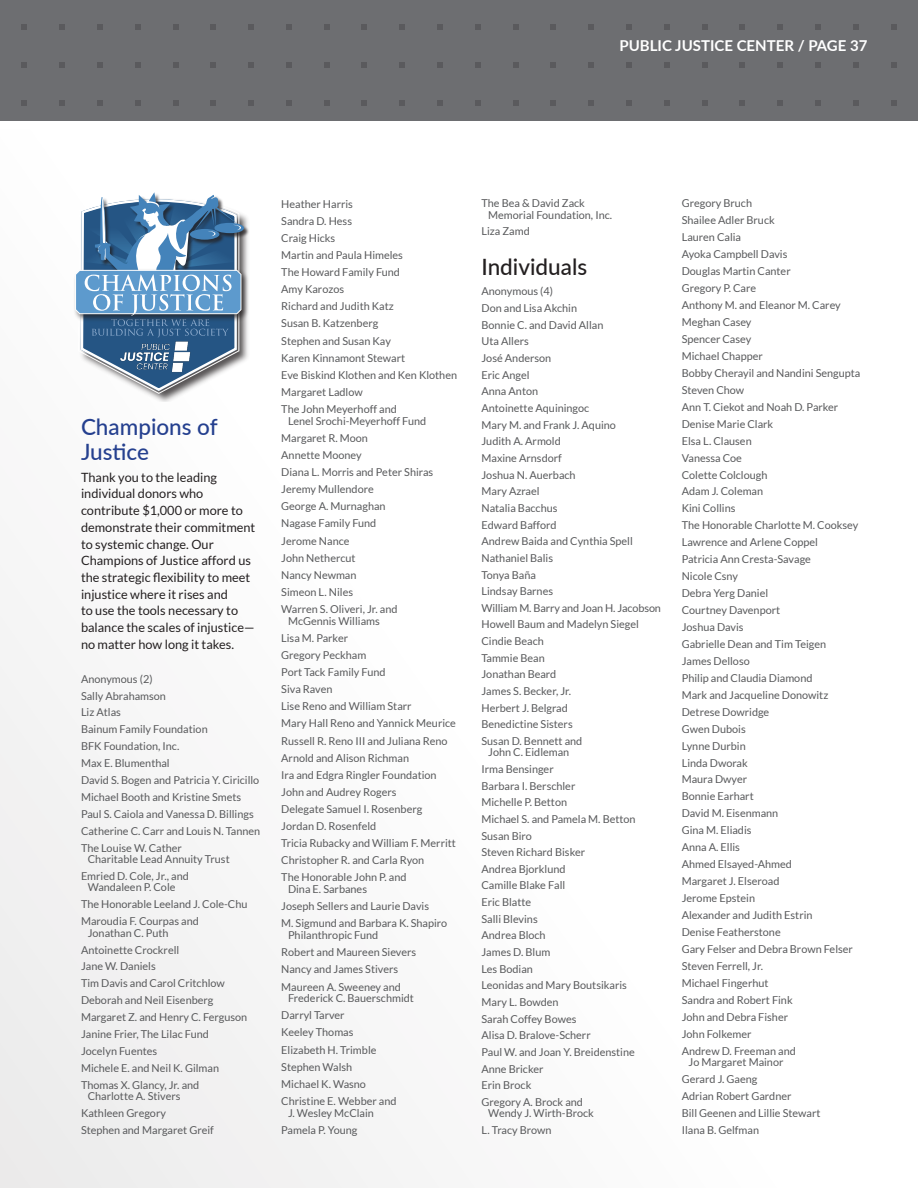
<style>
.page{position:relative;width:918px;height:1188px;background:#fff}
.page>*{position:absolute;margin:0;border:0;box-sizing:border-box;transform-origin:0 0}
.t1{font:500 22.5px/25.8px "Lato";color:#25408f}
.t2{font:500 22.5px "Lato";color:#231f20}
.t3{font:700 15px "Lato";color:#fff}
.t4{font:12.75px/16.8px "Lato";color:#231f20}
.t5{font:10.8px/17px "Lato";color:#58595b}
</style>
<div class="page">
<div style="left:0;top:0;width:918px;height:122px;background:#6d6e71"></div>
<svg style="left:22px;top:24px;width:5px;height:6px"></svg>
<svg style="left:60px;top:24px;width:5px;height:6px"></svg>
<svg style="left:97px;top:24px;width:5px;height:6px"></svg>
<svg style="left:135px;top:24px;width:5px;height:6px"></svg>
<svg style="left:173px;top:24px;width:5px;height:6px"></svg>
<svg style="left:211px;top:24px;width:5px;height:6px"></svg>
<svg style="left:249px;top:24px;width:5px;height:6px"></svg>
<svg style="left:286px;top:24px;width:5px;height:6px"></svg>
<svg style="left:324px;top:24px;width:5px;height:6px"></svg>
<svg style="left:362px;top:24px;width:5px;height:6px"></svg>
<svg style="left:400px;top:24px;width:5px;height:6px"></svg>
<svg style="left:438px;top:24px;width:5px;height:6px"></svg>
<svg style="left:475px;top:24px;width:5px;height:6px"></svg>
<svg style="left:513px;top:24px;width:5px;height:6px"></svg>
<svg style="left:551px;top:24px;width:5px;height:6px"></svg>
<svg style="left:589px;top:24px;width:5px;height:6px"></svg>
<svg style="left:627px;top:24px;width:5px;height:6px"></svg>
<svg style="left:664px;top:24px;width:5px;height:6px"></svg>
<svg style="left:702px;top:24px;width:5px;height:6px"></svg>
<svg style="left:740px;top:24px;width:5px;height:6px"></svg>
<svg style="left:778px;top:24px;width:5px;height:6px"></svg>
<svg style="left:816px;top:24px;width:5px;height:6px"></svg>
<svg style="left:853px;top:24px;width:5px;height:6px"></svg>
<svg style="left:891px;top:24px;width:5px;height:6px"></svg>
<svg style="left:22px;top:62px;width:5px;height:5px"></svg>
<svg style="left:60px;top:62px;width:5px;height:5px"></svg>
<svg style="left:97px;top:62px;width:5px;height:5px"></svg>
<svg style="left:135px;top:62px;width:5px;height:5px"></svg>
<svg style="left:173px;top:62px;width:5px;height:5px"></svg>
<svg style="left:211px;top:62px;width:5px;height:5px"></svg>
<svg style="left:249px;top:62px;width:5px;height:5px"></svg>
<svg style="left:286px;top:62px;width:5px;height:5px"></svg>
<svg style="left:324px;top:62px;width:5px;height:5px"></svg>
<svg style="left:362px;top:62px;width:5px;height:5px"></svg>
<svg style="left:400px;top:62px;width:5px;height:5px"></svg>
<svg style="left:438px;top:62px;width:5px;height:5px"></svg>
<svg style="left:475px;top:62px;width:5px;height:5px"></svg>
<svg style="left:513px;top:62px;width:5px;height:5px"></svg>
<svg style="left:551px;top:62px;width:5px;height:5px"></svg>
<svg style="left:589px;top:62px;width:5px;height:5px"></svg>
<svg style="left:627px;top:62px;width:5px;height:5px"></svg>
<svg style="left:664px;top:62px;width:5px;height:5px"></svg>
<svg style="left:702px;top:62px;width:5px;height:5px"></svg>
<svg style="left:740px;top:62px;width:5px;height:5px"></svg>
<svg style="left:778px;top:62px;width:5px;height:5px"></svg>
<svg style="left:816px;top:62px;width:5px;height:5px"></svg>
<svg style="left:853px;top:62px;width:5px;height:5px"></svg>
<svg style="left:891px;top:62px;width:5px;height:5px"></svg>
<svg style="left:22px;top:100px;width:5px;height:5px"></svg>
<svg style="left:60px;top:100px;width:5px;height:5px"></svg>
<svg style="left:97px;top:100px;width:5px;height:5px"></svg>
<svg style="left:135px;top:100px;width:5px;height:5px"></svg>
<svg style="left:173px;top:100px;width:5px;height:5px"></svg>
<svg style="left:211px;top:100px;width:5px;height:5px"></svg>
<svg style="left:249px;top:100px;width:5px;height:5px"></svg>
<svg style="left:286px;top:100px;width:5px;height:5px"></svg>
<svg style="left:324px;top:100px;width:5px;height:5px"></svg>
<svg style="left:362px;top:100px;width:5px;height:5px"></svg>
<svg style="left:400px;top:100px;width:5px;height:5px"></svg>
<svg style="left:438px;top:100px;width:5px;height:5px"></svg>
<svg style="left:475px;top:100px;width:5px;height:5px"></svg>
<svg style="left:513px;top:100px;width:5px;height:5px"></svg>
<svg style="left:551px;top:100px;width:5px;height:5px"></svg>
<svg style="left:589px;top:100px;width:5px;height:5px"></svg>
<svg style="left:627px;top:100px;width:5px;height:5px"></svg>
<svg style="left:664px;top:100px;width:5px;height:5px"></svg>
<svg style="left:702px;top:100px;width:5px;height:5px"></svg>
<svg style="left:740px;top:100px;width:5px;height:5px"></svg>
<svg style="left:778px;top:100px;width:5px;height:5px"></svg>
<svg style="left:816px;top:100px;width:5px;height:5px"></svg>
<svg style="left:853px;top:100px;width:5px;height:5px"></svg>
<svg style="left:891px;top:100px;width:5px;height:5px"></svg>
<div style="left:0;top:129px;width:918px;height:1059px;background:linear-gradient(to right,#f5f5f5,#fff)"></div>
<div style="left:95px;top:193px;width:155px;height:83px;background:#231f20;opacity:.75"></div>
<div style="left:73px;top:268px;width:177px;height:54px;background:#231f20;opacity:.75"></div>
<svg style="left:75px;top:192px;width:169px;height:210px"></svg>
<h2 class="t3" style="left:620px;top:35px;width:249px">PUBLIC JUSTICE CENTER / PAGE 37</h2>
<h1 class="t1" style="left:81px;top:413px;width:138px">Champions of<br>Justice</h1>
<p class="t4" style="left:81px;top:468px;width:176px">Thank you to the leading individual donors who contribute $1,000 or more to demonstrate their commitment to systemic change. Our<br>Champions of Justice afford us the strategic flexibility to meet injustice where it rises and<br>to use the tools necessary to balance the scales of injustice— no matter how long it takes.</p>
<p class="t5" style="left:81px;top:670px;width:181px">Anonymous (2)<br>Sally Abrahamson<br>Liz Atlas<br>Bainum Family Foundation<br>BFK Foundation, Inc.<br>Max E. Blumenthal<br>David S. Bogen and Patricia Y. Ciricillo<br>Michael Booth and Kristine Smets<br>Paul S. Caiola and Vanessa D. Billings<br>Catherine C. Carr and Louis N. Tannen<br>The Louise W. Cather</p>
<p class="t5" style="left:81px;top:851px;width:150px;text-indent:7px">Charitable Lead Annuity Trust<br>Emried D. Cole, Jr., and</p>
<p class="t5" style="left:81px;top:879px;width:168px;text-indent:7px">Wandaleen P. Cole<br>The Honorable Leeland J. Cole-Chu<br>Maroudia F. Courpas and</p>
<p class="t5" style="left:81px;top:924px;width:168px;text-indent:7px">Jonathan C. Puth<br>Antoinette Crockrell<br>Jane W. Daniels<br>Tim Davis and Carol Critchlow<br>Deborah and Neil Eisenberg<br>Margaret Z. and Henry C. Ferguson<br>Janine Frier, The Lilac Fund<br>Jocelyn Fuentes<br>Michele E. and Neil K. Gilman<br>Thomas X. Glancy, Jr. and</p>
<p class="t5" style="left:81px;top:1088px;width:134px;text-indent:7px">Charlotte A. Stivers<br>Kathleen Gregory<br>Stephen and Margaret Greif</p>
<p class="t5" style="left:281px;top:195px;width:177px">Heather Harris<br>Sandra D. Hess<br>Craig Hicks<br>Martin and Paula Himeles<br>The Howard Family Fund<br>Amy Karozos<br>Richard and Judith Katz<br>Susan B. Katzenberg<br>Stephen and Susan Kay<br>Karen Kinnamont Stewart<br>Eve Biskind Klothen and Ken Klothen<br>Margaret Ladlow<br>The John Meyerhoff and</p>
<p class="t5" style="left:281px;top:412px;width:154px;text-indent:7px">Lenel Srochi-Meyerhoff Fund<br>Margaret R. Moon<br>Annette Mooney<br>Diana L. Morris and Peter Shiras<br>Jeremy Mullendore<br>George A. Murnaghan<br>Nagase Family Fund<br>Jerome Nance<br>John Nethercut<br>Nancy Newman<br>Simeon L. Niles<br>Warren S. Oliveri, Jr. and</p>
<p class="t5" style="left:281px;top:612px;width:176px;text-indent:7px">McGennis Williams<br>Lisa M. Parker<br>Gregory Peckham<br>Port Tack Family Fund<br>Siva Raven<br>Lise Reno and William Starr<br>Mary Hall Reno and Yannick Meurice<br>Russell R. Reno III and Juliana Reno<br>Arnold and Alison Richman<br>Ira and Edgra Ringler Foundation<br>John and Audrey Rogers<br>Delegate Samuel I. Rosenberg<br>Jordan D. Rosenfeld<br>Tricia Rubacky and William F. Merritt<br>Christopher R. and Carla Ryon<br>The Honorable John P. and</p>
<p class="t5" style="left:281px;top:881px;width:168px;text-indent:7px">Dina E. Sarbanes<br>Joseph Sellers and Laurie Davis<br>M. Sigmund and Barbara K. Shapiro</p>
<p class="t5" style="left:281px;top:927px;width:136px;text-indent:7px">Philanthropic Fund<br>Robert and Maureen Sievers<br>Nancy and James Stivers<br>Maureen A. Sweeney and</p>
<p class="t5" style="left:281px;top:990px;width:134px;text-indent:7px">Frederick C. Bauerschmidt<br>Darryl Tarver<br>Keeley Thomas<br>Elizabeth H. Trimble<br>Stephen Walsh<br>Michael K. Wasno<br>Christine E. Webber and</p>
<p class="t5" style="left:281px;top:1104px;width:94px;text-indent:7px">J. Wesley McClain<br>Pamela P. Young</p>
<p class="t5" style="left:488px;top:198px;width:125px;line-height:11.2px;text-indent:-7px">The Bea &amp; David Zack<br>Memorial Foundation, Inc.</p>
<p class="t5" style="left:482px;top:223px;width:50px">Liza Zamd</p>
<h1 class="t2" style="left:482px;top:250px;width:107px">Individuals</h1>
<p class="t5" style="left:482px;top:283px;width:181px">Anonymous (4)<br>Don and Lisa Akchin<br>Bonnie C. and David Allan<br>Uta Allers<br>José Anderson<br>Eric Angel<br>Anna Anton<br>Antoinette Aquiningoc<br>Mary M. and Frank J. Aquino<br>Judith A. Armold<br>Maxine Arnsdorf<br>Joshua N. Auerbach<br>Mary Azrael<br>Natalia Bacchus<br>Edward Bafford<br>Andrew Baida and Cynthia Spell<br>Nathaniel Balis<br>Tonya Baña<br>Lindsay Barnes<br>William M. Barry and Joan H. Jacobson<br>Howell Baum and Madelyn Siegel<br>Cindie Beach<br>Tammie Bean<br>Jonathan Beard<br>James S. Becker, Jr.<br>Herbert J. Belgrad<br>Benedictine Sisters<br>Susan D. Bennett and</p>
<p class="t5" style="left:482px;top:744px;width:156px;text-indent:7px">John C. Eidleman<br>Irma Bensinger<br>Barbara I. Berschler<br>Michelle P. Betton<br>Michael S. and Pamela M. Betton<br>Susan Biro<br>Steven Richard Bisker<br>Andrea Bjorklund<br>Camille Blake Fall<br>Eric Blatte<br>Salli Blevins<br>Andrea Bloch<br>James D. Blum<br>Les Bodian<br>Leonidas and Mary Boutsikaris<br>Mary L. Bowden<br>Sarah Coffey Bowes<br>Alisa D. Bralove-Scherr<br>Paul W. and Joan Y. Breidenstine<br>Anne Bricker<br>Erin Brock<br>Gregory A. Brock and</p>
<p class="t5" style="left:482px;top:1105px;width:114px;text-indent:7px">Wendy J. Wirth-Brock<br>L. Tracy Brown</p>
<p class="t5" style="left:682px;top:195px;width:180px">Gregory Bruch<br>Shailee Adler Bruck<br>Lauren Calia<br>Ayoka Campbell Davis<br>Douglas Martin Canter<br>Gregory P. Care<br>Anthony M. and Eleanor M. Carey<br>Meghan Casey<br>Spencer Casey<br>Michael Chapper<br>Bobby Cherayil and Nandini Sengupta<br>Steven Chow<br>Ann T. Ciekot and Noah D. Parker<br>Denise Marie Clark<br>Elsa L. Clausen<br>Vanessa Coe<br>Colette Colclough<br>Adam J. Coleman<br>Kini Collins<br>The Honorable Charlotte M. Cooksey<br>Lawrence and Arlene Coppel<br>Patricia Ann Cresta-Savage<br>Nicole Csny<br>Debra Yerg Daniel<br>Courtney Davenport<br>Joshua Davis<br>Gabrielle Dean and Tim Teigen<br>James Delloso<br>Philip and Claudia Diamond<br>Mark and Jacqueline Donowitz<br>Detrese Dowridge<br>Gwen Dubois<br>Lynne Durbin<br>Linda Dworak<br>Maura Dwyer<br>Bonnie Earhart<br>David M. Eisenmann<br>Gina M. Eliadis<br>Anna A. Ellis<br>Ahmed Elsayed-Ahmed<br>Margaret J. Elseroad<br>Jerome Epstein<br>Alexander and Judith Estrin<br>Denise Featherstone<br>Gary Felser and Debra Brown Felser<br>Steven Ferrell, Jr.<br>Michael Fingerhut<br>Sandra and Robert Fink<br>John and Debra Fisher<br>John Folkemer<br>Andrew D. Freeman and</p>
<p class="t5" style="left:682px;top:1054px;width:140px;text-indent:7px">Jo Margaret Mainor<br>Gerard J. Gaeng<br>Adrian Robert Gardner<br>Bill Geenen and Lillie Stewart<br>Ilana B. Gelfman</p>
</div>
